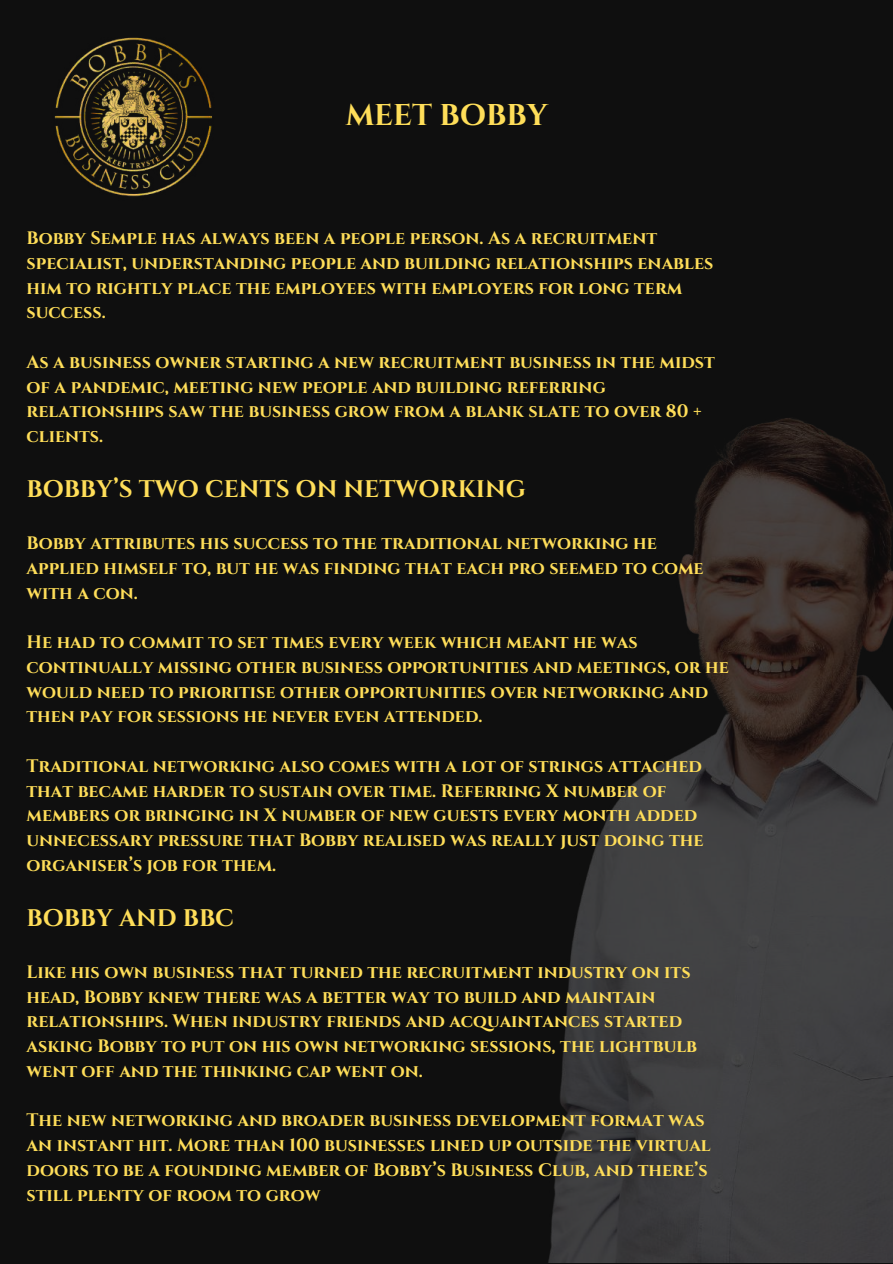
<style>
.page{position:relative;width:893px;height:1264px;background:#fff}
.page>*{position:absolute;margin:0;border:0;box-sizing:border-box;transform-origin:0 0}
.t1{font:700 30px "Cinzel";color:#ffde59}
.t2{font:700 24px "Cinzel";color:#ffde59}
.t3{font:700 18px/24.8px "Cinzel";color:#ffde59}
</style>
<div class="page">
<div style="left:0;top:0;width:892px;height:1263px;background:#0f0f0f"></div>
<img style="left:54px;top:37px;width:158px;height:160px">
<img style="left:548px;top:418px;width:344px;height:844px">
<h1 class="t1" style="left:345px;top:96px;width:203px">MEET BOBBY</h1>
<p class="t3" style="left:27px;top:226px;width:688px">Bobby Semple has always been a people person. As a recruitment specialist, understanding people and building relationships enables him to rightly place the employees with employers for long term success.</p>
<p class="t3" style="left:27px;top:350px;width:690px">As a business owner starting a new recruitment business in the midst of a pandemic, meeting new people and building referring relationships saw the business grow from a blank slate to over 80 + clients.</p>
<h2 class="t2" style="left:27px;top:474px;width:501px">BOBBY’S TWO CENTS ON NETWORKING</h2>
<p class="t3" style="left:27px;top:531px;width:678px">Bobby attributes his success to the traditional networking he applied himself to, but he was finding that each pro seemed to come with a con.</p>
<p class="t3" style="left:27px;top:630px;width:703px">He had to commit to set times every week which meant he was continually missing other business opportunities and meetings, or he would need to prioritise other opportunities over networking and then pay for sessions he never even attended.</p>
<p class="t3" style="left:27px;top:754px;width:678px">Traditional networking also comes with a lot of strings attached that became harder to sustain over time. Referring X number of members or bringing in X number of new guests every month added unnecessary pressure that Bobby realised was really just doing the organiser’s job for them.</p>
<h2 class="t2" style="left:27px;top:902px;width:209px">BOBBY AND BBC</h2>
<p class="t3" style="left:27px;top:960px;width:672px">Like his own business that turned the recruitment industry on its head, Bobby knew there was a better way to build and maintain relationships. When industry friends and acquaintances started asking Bobby to put on his own networking sessions, the lightbulb went off and the thinking cap went on.</p>
<p class="t3" style="left:27px;top:1108px;width:685px">The new networking and broader business development format was an instant hit. More than 100 businesses lined up outside the virtual doors to be a founding member of Bobby’s Business Club, and there’s still plenty of room to grow</p>
</div>
